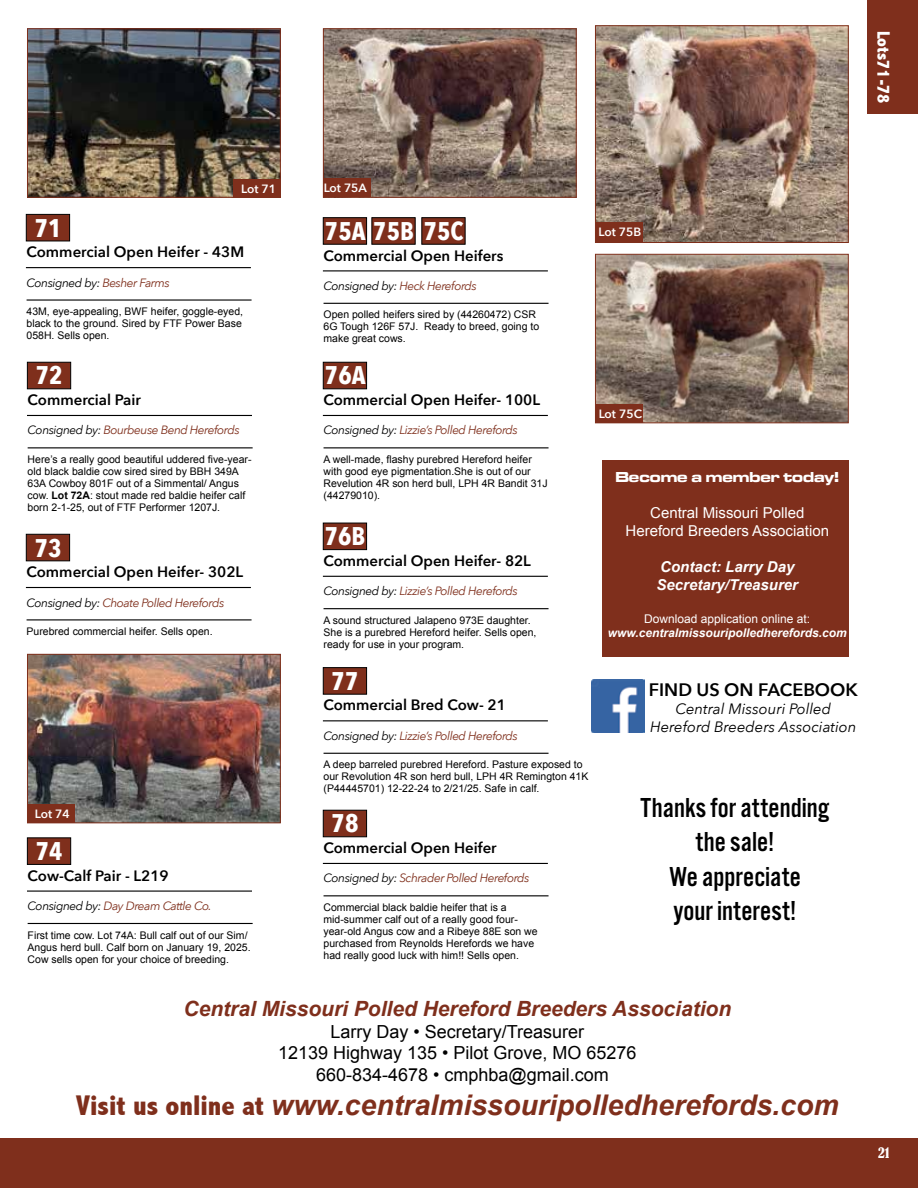
<style>
.page{position:relative;width:918px;height:1188px;background:#fff}
.page>*{position:absolute;margin:0;border:0;box-sizing:border-box;transform-origin:0 0}
.t1{font:italic 700 28.5px "Arial";color:#7f2f1c}
.t2{font:28.5px/34.2px "Alternate Got No 3 D";color:#000;text-align:center}
.t3{font:700 25.5px "Avenir Next Condensed";color:#fff}
.t4{font:italic 700 21px "Arial";color:#7f2f1c}
.t5{font:18px/21.6px "Arial";color:#000;text-align:center}
.t6{font:600 18px "Avenir Next";color:#000}
.t7{font:800 condensed 18px "Abadi";color:#fff}
.t8{font:600 15px "Avenir Next";color:#000}
.t9{font:15px/18px "Arial";color:#fff;text-align:center}
.t10{font:italic 15px/18px "Avenir Next";color:#000;text-align:center}
.t11{font:italic 700 15px/18px "Arial";color:#fff}
.t12{font:15px "Microgramma D Bold Exte";color:#fff}
.t13{font:condensed 13.5px "Bernard";color:#fff}
.t14{font:italic 12px "Avenir Next";letter-spacing:-.04em;color:#7f2f1c}
.t15{font:italic 700 12px "Arial";color:#fff}
.t16{font:600 12px "Avenir Next";color:#fff}
.t17{font:12px "Arial";color:#fff}
.t18{font:italic 12px "Avenir Next";letter-spacing:-.04em;color:#000}
.t19{font:10.5px/12px "Arial";color:#000}
.s1{color:#7f2f1c}
.s2{color:#000}
.s3{font-weight:700}
.s4{font-family:"Abadi";font-weight:800;font-style:normal;font-stretch:condensed}
</style>
<div class="page">
<div style="left:0;top:1139px;width:918px;height:49px;background:#7f2f1c"></div>
<hr style="left:26px;top:267px;width:225px;height:1px;background:#000">
<hr style="left:27px;top:299px;width:225px;height:2px;background:#000">
<div style="left:26px;top:214px;width:44px;height:27px;background:#7f2f1c;border:1px solid #000"></div>
<img style="left:29px;top:30px;width:250px;height:166px">
<div style="left:27px;top:28px;width:254px;height:170px;border:1px solid #7f2f1b"></div>
<div style="left:234px;top:179px;width:47px;height:18px;background:#7f2f1c"></div>
<div style="left:867px;top:0;width:51px;height:113px;background:#7f2f1c"></div>
<hr style="left:27px;top:415px;width:225px;height:1px;background:#000">
<hr style="left:28px;top:447px;width:225px;height:1px;background:#000">
<div style="left:27px;top:362px;width:44px;height:27px;background:#7f2f1c;border:1px solid #000"></div>
<hr style="left:26px;top:587px;width:225px;height:1px;background:#000">
<hr style="left:27px;top:619px;width:225px;height:1px;background:#000">
<div style="left:26px;top:534px;width:44px;height:27px;background:#7f2f1c;border:1px solid #000"></div>
<img style="left:325px;top:30px;width:250px;height:166px">
<div style="left:323px;top:28px;width:254px;height:170px;border:1px solid #7f2f1b"></div>
<div style="left:323px;top:179px;width:48px;height:18px;background:#7f2f1c"></div>
<hr style="left:27px;top:891px;width:225px;height:1px;background:#000">
<hr style="left:28px;top:923px;width:225px;height:1px;background:#000">
<div style="left:27px;top:837px;width:44px;height:28px;background:#7f2f1c;border:1px solid #000"></div>
<img style="left:29px;top:656px;width:250px;height:165px">
<div style="left:27px;top:654px;width:254px;height:169px;border:1px solid #7f2f1b"></div>
<div style="left:27px;top:804px;width:48px;height:18px;background:#7f2f1c"></div>
<hr style="left:323px;top:270px;width:225px;height:1px;background:#000">
<hr style="left:324px;top:303px;width:225px;height:1px;background:#000">
<div style="left:323px;top:217px;width:44px;height:28px;background:#7f2f1c;border:1px solid #000"></div>
<div style="left:371px;top:217px;width:45px;height:28px;background:#7f2f1c;border:1px solid #000"></div>
<div style="left:421px;top:217px;width:45px;height:28px;background:#7f2f1c;border:1px solid #000"></div>
<img style="left:597px;top:27px;width:250px;height:214px">
<div style="left:595px;top:25px;width:254px;height:218px;border:1px solid #7f2f1b"></div>
<div style="left:595px;top:223px;width:47px;height:20px;background:#7f2f1c"></div>
<hr style="left:323px;top:415px;width:225px;height:1px;background:#000">
<hr style="left:324px;top:447px;width:225px;height:1px;background:#000">
<div style="left:323px;top:362px;width:44px;height:27px;background:#7f2f1c;border:1px solid #000"></div>
<hr style="left:323px;top:576px;width:225px;height:1px;background:#000">
<hr style="left:324px;top:608px;width:225px;height:1px;background:#000">
<div style="left:323px;top:523px;width:44px;height:27px;background:#7f2f1c;border:1px solid #000"></div>
<hr style="left:323px;top:720px;width:225px;height:1px;background:#000">
<hr style="left:324px;top:753px;width:225px;height:1px;background:#000">
<div style="left:323px;top:667px;width:44px;height:28px;background:#7f2f1c;border:1px solid #000"></div>
<hr style="left:323px;top:863px;width:225px;height:1px;background:#000">
<hr style="left:324px;top:895px;width:225px;height:1px;background:#000">
<div style="left:323px;top:810px;width:44px;height:27px;background:#7f2f1c;border:1px solid #000"></div>
<img style="left:597px;top:256px;width:250px;height:165px">
<div style="left:595px;top:254px;width:254px;height:169px;border:1px solid #7f2f1b"></div>
<div style="left:595px;top:404px;width:48px;height:18px;background:#7f2f1c"></div>
<div style="left:602px;top:460px;width:247px;height:196px;background:#7f2f1c"></div>
<img style="left:592px;top:679px;width:53px;height:54px">
<h3 class="t7" style="left:894px;top:31px;width:74px;rotate:90deg">Lots71-78</h3>
<p class="t16" style="left:241px;top:178px;width:36px">Lot 71</p>
<p class="t16" style="left:324px;top:178px;width:45px">Lot 75A</p>
<h2 class="t3" style="left:35px;top:212px;width:28px">71</h2>
<h2 class="t3" style="left:325px;top:215px;width:140px">75A 75B 75C</h2>
<p class="t16" style="left:599px;top:222px;width:44px">Lot 75B</p>
<h3 class="t8" style="left:27px;top:239px;width:219px">Commercial Open Heifer - 43M</h3>
<h3 class="t8" style="left:324px;top:242px;width:181px">Commercial Open Heifers</h3>
<p class="t18" style="left:27px;top:272px;width:145px">Consigned by: <span class="s1">Besher Farms</span></p>
<p class="t14" style="left:324px;top:276px;width:155px"><span class="s2">Consigned by:</span> Heck Herefords</p>
<p class="t19" style="left:27px;top:306px;width:218px;text-align:justify">43M, eye-appealing, BWF heifer, goggle-eyed, black to the ground. Sired by FTF Power Base 058H. Sells open.</p>
<p class="t19" style="left:324px;top:309px;width:217px">Open polled heifers sired by (44260472) CSR<br>6G Tough 126F 57J. Ready to breed, going to make great cows.</p>
<h2 class="t3" style="left:36px;top:360px;width:28px">72</h2>
<h2 class="t3" style="left:325px;top:360px;width:42px">76A</h2>
<h3 class="t8" style="left:28px;top:387px;width:115px">Commercial Pair</h3>
<h3 class="t8" style="left:324px;top:387px;width:218px">Commercial Open Heifer- 100L</h3>
<p class="t16" style="left:599px;top:403px;width:45px">Lot 75C</p>
<p class="t14" style="left:28px;top:420px;width:214px"><span class="s2">Consigned by:</span> Bourbeuse Bend Herefords</p>
<p class="t14" style="left:324px;top:420px;width:196px"><span class="s2">Consigned by:</span> Lizzie’s Polled Herefords</p>
<p class="t19" style="left:28px;top:453px;width:225px">Here’s a really good beautiful uddered five-year&shy;old black baldie cow sired sired by BBH 349A 63A Cowboy 801F out of a Simmental/ Angus cow. <span class="s3">Lot 72A</span>: stout made red baldie heifer calf born 2-1-25, out of FTF Performer 1207J.</p>
<h2 class="t3" style="left:35px;top:532px;width:28px">73</h2>
<h3 class="t8" style="left:27px;top:559px;width:218px">Commercial Open Heifer- 302L</h3>
<p class="t14" style="left:27px;top:592px;width:199px"><span class="s2">Consigned by:</span> Choate Polled Herefords</p>
<p class="t19" style="left:27px;top:625px;width:188px">Purebred commercial heifer. Sells open.</p>
<p class="t19" style="left:324px;top:453px;width:226px">A well-made, flashy purebred Hereford heifer with good eye pigmentation.She is out of our Revelution 4R son herd bull, LPH 4R Bandit 31J (44279010).</p>
<h2 class="t3" style="left:325px;top:521px;width:42px">76B</h2>
<h3 class="t8" style="left:324px;top:548px;width:209px">Commercial Open Heifer- 82L</h3>
<p class="t14" style="left:324px;top:581px;width:196px"><span class="s2">Consigned by:</span> Lizzie’s Polled Herefords</p>
<p class="t19" style="left:324px;top:614px;width:215px">A sound structured Jalapeno 973E daughter.<br>She is a purebred Hereford heifer. Sells open, ready for use in your program.</p>
<h3 class="t12" style="left:615px;top:467px;width:225px">Become a member today!</h3>
<h3 class="t9" style="left:626px;top:504px;width:205px">Central Missouri Polled<br>Hereford Breeders Association</h3>
<h3 class="t11" style="left:657px;top:559px;width:143px">Contact: Larry Day<br>Secretary/Treasurer</h3>
<p class="t17" style="left:644px;top:611px;width:168px">Download application online at:</p>
<p class="t15" style="left:608px;top:625px;width:240px">www.centralmissouripolledherefords.com</p>
<h2 class="t3" style="left:332px;top:665px;width:28px">77</h2>
<h3 class="t8" style="left:324px;top:692px;width:184px">Commercial Bred Cow- 21</h3>
<p class="t14" style="left:324px;top:726px;width:196px"><span class="s2">Consigned by:</span> Lizzie’s Polled Herefords</p>
<h3 class="t6" style="left:649px;top:674px;width:211px">FIND US ON FACEBOOK</h3>
<h3 class="t10" style="left:650px;top:699px;width:208px">Central Missouri Polled<br>Hereford Breeders Association</h3>
<p class="t19" style="left:324px;top:759px;width:266px">A deep barreled purebred Hereford. Pasture exposed to our Revolution 4R son herd bull, LPH 4R Remington 41K (P44445701) 12-22-24 to 2/21/25. Safe in calf.</p>
<p class="t16" style="left:35px;top:803px;width:36px">Lot 74</p>
<h2 class="t3" style="left:332px;top:808px;width:28px">78</h2>
<h2 class="t3" style="left:36px;top:836px;width:28px">74</h2>
<h3 class="t8" style="left:324px;top:835px;width:175px">Commercial Open Heifer</h3>
<h3 class="t8" style="left:28px;top:863px;width:143px">Cow-Calf Pair - L219</h3>
<p class="t14" style="left:324px;top:868px;width:208px"><span class="s2">Consigned by:</span> Schrader Polled Herefords</p>
<p class="t14" style="left:28px;top:896px;width:186px"><span class="s2">Consigned by:</span> Day Dream Cattle Co.</p>
<p class="t19" style="left:28px;top:929px;width:224px">First time cow. Lot 74A: Bull calf out of our Sim/<br>Angus herd bull. Calf born on January 19, 2025.<br>Cow sells open for your choice of breeding.</p>
<p class="t19" style="left:324px;top:901px;width:216px">Commercial black baldie heifer that is a mid-summer calf out of a really good four&shy;year-old Angus cow and a Ribeye 88E son we purchased from Reynolds Herefords we have had really good luck with him!! Sells open.</p>
<h1 class="t2" style="left:641px;top:791px;width:190px">Thanks for attending the sale!<br>We appreciate<br>your interest!</h1>
<h3 class="t4" style="left:184px;top:995px;width:549px">Central Missouri Polled Hereford Breeders Association</h3>
<h3 class="t5" style="left:278px;top:1021px;width:360px">Larry Day • Secretary/Treasurer<br>12139 Highway 135 • Pilot Grove, MO 65276<br>660-834-4678 • cmphba@gmail.com</h3>
<h1 class="t1" style="left:76px;top:1087px;width:764px"><span class="s4">Visit us online at</span> www.centralmissouripolledherefords.com</h1>
<p class="t13" style="left:878px;top:1145px;width:13px">21</p>
</div>
